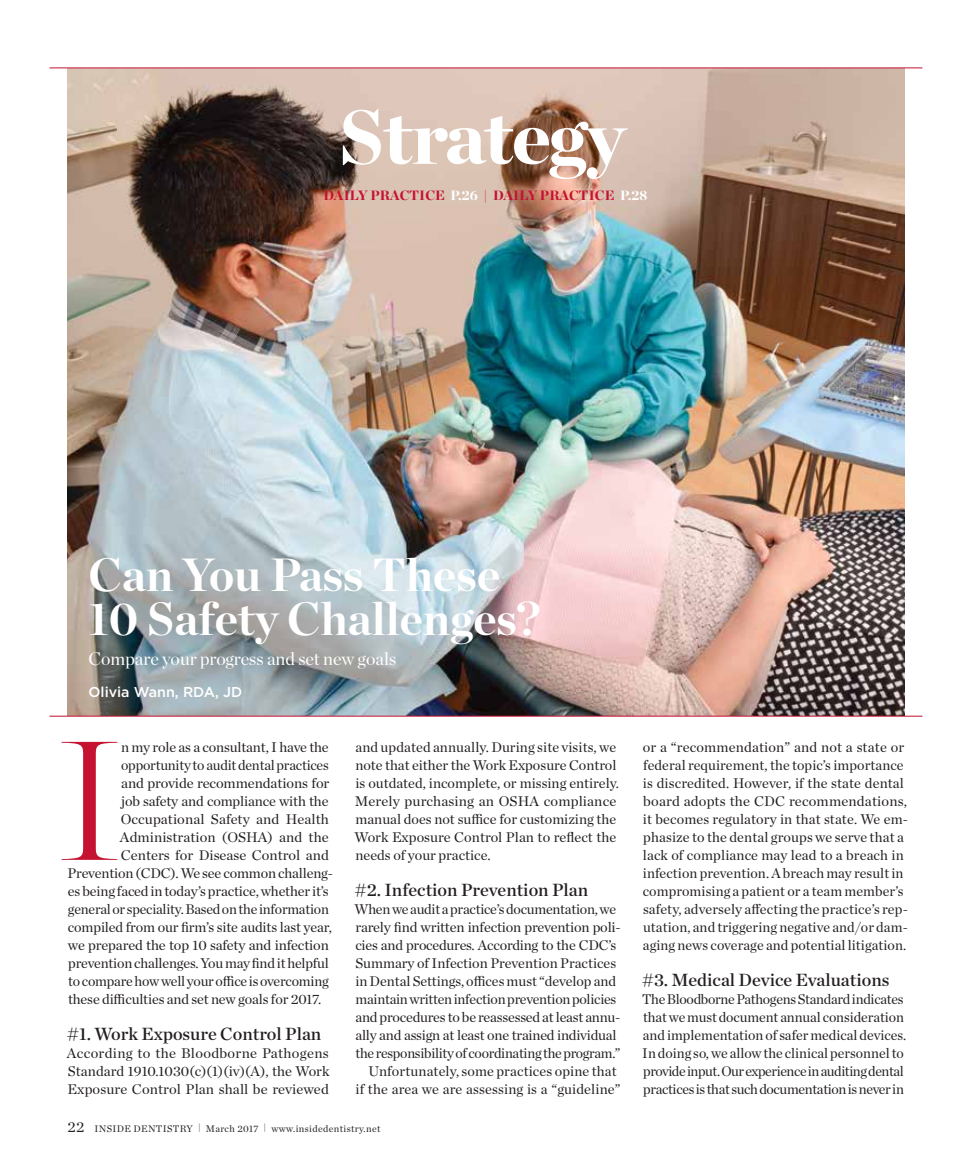
<style>
.page{position:relative;width:972px;height:1175px;background:#fff}
.page>*{position:absolute;margin:0;border:0;box-sizing:border-box;transform-origin:0 0}
.t1{font:200 169.2px "Chronicle Display";color:#c41230}
.t2{font:900 76.2px "Chronicle Display";letter-spacing:-.02em;color:#fff}
.t3{font:700 46.5px/43.5px "Chronicle Display";color:#fff}
.t4{font:18px "Chronicle Deck Semi";color:#231f20}
.t5{font:18px "Chronicle Display";color:#fff}
.t6{font:14.25px/18px "Chronicle Deck";color:#231f20}
.t7{font:14.25px "Chronicle Deck";letter-spacing:-.02em;color:#231f20}
.t8{font:500 14.25px "Gotham";color:#fff}
.t9{font:900 13.5px "Chronicle Display";letter-spacing:.005em;color:#c41230}
.t10{font:9.75px "Chronicle Deck";letter-spacing:.04em;color:#231f20}
.s1{color:#fff}
.s2{font-size:15px}
</style>
<div class="page">
<img style="left:68px;top:69px;width:836px;height:647px">
<hr style="left:50px;top:716px;width:872px;height:1px;background:#c41230">
<hr style="left:50px;top:68px;width:872px;height:1px;background:#c41230">
<h2 class="t2" style="left:339px;top:74px;width:287px">Strategy</h2>
<p class="t9" style="left:324px;top:184px;width:325px">DAILY PRACTICE <span class="s1">P.26</span> | DAILY PRACTICE <span class="s1">P.28</span></p>
<h3 class="t3" style="left:88px;top:550px;width:453px">Can You Pass These<br>10 Safety Challenges?</h3>
<p class="t5" style="left:88px;top:644px;width:309px">Compare your progress and set new goals</p>
<p class="t8" style="left:88px;top:682px;width:155px">Olivia Wann, RDA, JD</p>
<h1 class="t1" style="left:58px;top:672px;width:64px">I</h1>
<p class="t6" style="left:121px;top:737px;width:209px">n my role as a consultant, I have the</p>
<p class="t6" style="left:121px;top:755px;width:209px">opportunity to audit dental practices</p>
<p class="t6" style="left:121px;top:773px;width:210px">and provide recommendations for</p>
<p class="t6" style="left:121px;top:791px;width:209px">job safety and compliance with the</p>
<p class="t6" style="left:121px;top:809px;width:210px">Occupational Safety and Health</p>
<p class="t6" style="left:120px;top:827px;width:210px">Administration (OSHA) and the</p>
<p class="t6" style="left:121px;top:845px;width:210px">Centers for Disease Control and</p>
<p class="t6" style="left:68px;top:863px;width:267px">Prevention (CDC). We see common challeng-</p>
<p class="t6" style="left:68px;top:881px;width:262px">es being faced in today’s practice, whether it’s</p>
<p class="t6" style="left:68px;top:899px;width:263px">general or speciality. Based on the information</p>
<p class="t6" style="left:68px;top:917px;width:265px">compiled from our firm’s site audits last year,</p>
<p class="t6" style="left:68px;top:935px;width:262px">we prepared the top 10 safety and infection</p>
<p class="t6" style="left:68px;top:953px;width:262px">prevention challenges. You may find it helpful</p>
<p class="t6" style="left:68px;top:971px;width:262px">to compare how well your office is overcoming</p>
<p class="t6" style="left:68px;top:989px;width:255px">these difficulties and set new goals for 2017.</p>
<p class="t4" style="left:67px;top:1019px;width:256px">#1. Work Exposure Control Plan</p>
<p class="t6" style="left:67px;top:1043px;width:264px;text-align:justify">According to the Bloodborne Pathogens Standard 1910.1030(c)(1)(iv)(A), the Work Exposure Control Plan shall be reviewed</p>
<p class="t6" style="left:355px;top:737px;width:266px">and updated annually. During site visits, we note that either the Work Exposure Control is outdated, incomplete, or missing entirely.<br>Merely purchasing an OSHA compliance manual does not suffice for customizing the Work Exposure Control Plan to reflect the needs of your practice.</p>
<p class="t4" style="left:354px;top:875px;width:235px">#2. Infection Prevention Plan</p>
<p class="t6" style="left:355px;top:899px;width:263px">When we audit a practice’s documentation, we</p>
<p class="t6" style="left:355px;top:917px;width:267px">rarely find written infection prevention poli-</p>
<p class="t6" style="left:355px;top:935px;width:262px">cies and procedures. According to the CDC’s</p>
<p class="t6" style="left:355px;top:953px;width:262px">Summary of Infection Prevention Practices</p>
<p class="t6" style="left:355px;top:971px;width:262px">in Dental Settings, offices must “develop and</p>
<p class="t6" style="left:355px;top:989px;width:262px">maintain written infection prevention policies</p>
<p class="t6" style="left:356px;top:1007px;width:267px">and procedures to be reassessed at least annu-</p>
<p class="t6" style="left:356px;top:1025px;width:262px">ally and assign at least one trained individual</p>
<p class="t7" style="left:356px;top:1042px;width:266px">the responsibility of coordinating the program.”</p>
<p class="t6" style="left:368px;top:1061px;width:250px">Unfortunately, some practices opine that</p>
<p class="t6" style="left:355px;top:1079px;width:267px">if the area we are assessing is a “guideline”</p>
<p class="t10" style="left:68px;top:1121px;width:314px"><span class="s2">22</span> inside dentistry <sup>|</sup> March 2017 <sup>|</sup> www.insidedentistry.net</p>
<p class="t6" style="left:643px;top:737px;width:267px">or a “recommendation” and not a state or federal requirement, the topic’s importance is discredited. However, if the state dental board adopts the CDC recommendations, it becomes regulatory in that state. We em&shy;phasize to the dental groups we serve that a lack of compliance may lead to a breach in infection prevention. A breach may result in compromising a patient or a team member’s safety, adversely affecting the practice’s rep&shy;utation, and triggering negative and/or dam&shy;aging news coverage and potential litigation.</p>
<p class="t4" style="left:642px;top:965px;width:249px">#3. Medical Device Evaluations</p>
<p class="t6" style="left:642px;top:989px;width:266px">The Bloodborne Pathogens Standard indicates that we must document annual consideration and implementation of safer medical devices.<br>In doing so, we allow the clinical personnel to provide input. Our experience in auditing dental practices is that such documentation is never in</p>
</div>
